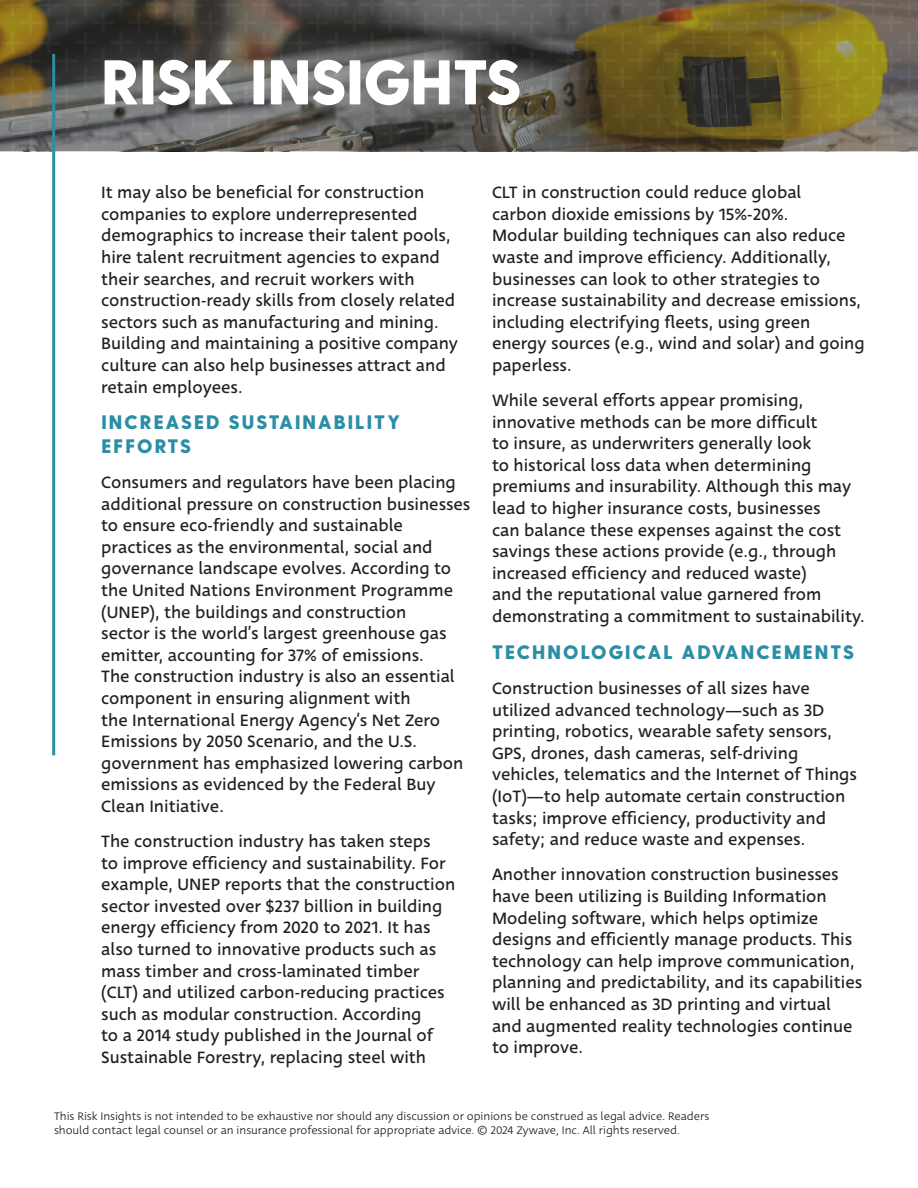
<style>
.page{position:relative;width:918px;height:1188px;background:#fff}
.page>*{position:absolute;margin:0;border:0;box-sizing:border-box;transform-origin:0 0}
.t1{font:800 63px "Greycliff CF";color:#fff}
.t2{font:800 19.5px/23.4px "Greycliff CF";letter-spacing:.11em;color:#2c8ea5}
.t3{font:18px/21.6px "Deva Ideal";color:#231f20}
.t4{font:12px/14.4px "Deva Ideal";color:#231f20}
</style>
<div class="page">
<svg style="left:2px;top:0;width:916px;height:151px"></svg>
<hr style="left:52px;top:54px;width:3px;height:701px;background:#2c8ea5">
<h1 class="t1" style="left:101px;top:44px;width:422px">RISK INSIGHTS</h1>
<p class="t3" style="left:101px;top:182px;width:358px">It may also be beneficial for construction companies to explore underrepresented demographics to increase their talent pools, hire talent recruitment agencies to expand their searches, and recruit workers with construction-ready skills from closely related sectors such as manufacturing and mining.<br>Building and maintaining a positive company culture can also help businesses attract and retain employees.</p>
<h2 class="t2" style="left:101px;top:411px;width:300px">INCREASED SUSTAINABILITY<br>EFFORTS</h2>
<p class="t3" style="left:101px;top:472px;width:371px">Consumers and regulators have been placing additional pressure on construction businesses to ensure eco-friendly and sustainable practices as the environmental, social and governance landscape evolves. According to the United Nations Environment Programme (UNEP), the buildings and construction<br>sector is the world’s largest greenhouse gas emitter, accounting for 37% of emissions.<br>The construction industry is also an essential component in ensuring alignment with<br>the International Energy Agency’s Net Zero Emissions by 2050 Scenario, and the U.S. government has emphasized lowering carbon emissions as evidenced by the Federal Buy Clean Initiative.</p>
<p class="t3" style="left:101px;top:831px;width:355px">The construction industry has taken steps<br>to improve efficiency and sustainability. For example, UNEP reports that the construction sector invested over $237 billion in building energy efficiency from 2020 to 2021. It has also turned to innovative products such as mass timber and cross-laminated timber (CLT) and utilized carbon-reducing practices such as modular construction. According<br>to a 2014 study published in the Journal of Sustainable Forestry, replacing steel with</p>
<p class="t3" style="left:492px;top:182px;width:374px">CLT in construction could reduce global<br>carbon dioxide emissions by 15%-20%.<br>Modular building techniques can also reduce waste and improve efficiency. Additionally, businesses can look to other strategies to increase sustainability and decrease emissions, including electrifying fleets, using green energy sources (e.g., wind and solar) and going paperless.</p>
<p class="t3" style="left:492px;top:390px;width:374px">While several efforts appear promising, innovative methods can be more difficult<br>to insure, as underwriters generally look<br>to historical loss data when determining premiums and insurability. Although this may lead to higher insurance costs, businesses<br>can balance these expenses against the cost savings these actions provide (e.g., through increased efficiency and reduced waste)<br>and the reputational value garnered from demonstrating a commitment to sustainability.</p>
<h2 class="t2" style="left:492px;top:641px;width:363px">TECHNOLOGICAL ADVANCEMENTS</h2>
<p class="t3" style="left:492px;top:678px;width:367px">Construction businesses of all sizes have utilized advanced technology—such as 3D printing, robotics, wearable safety sensors, GPS, drones, dash cameras, self-driving vehicles, telematics and the Internet of Things (IoT)—to help automate certain construction tasks; improve efficiency, productivity and safety; and reduce waste and expenses.</p>
<p class="t3" style="left:492px;top:864px;width:372px">Another innovation construction businesses have been utilizing is Building Information Modeling software, which helps optimize designs and efficiently manage products. This technology can help improve communication, planning and predictability, and its capabilities will be enhanced as 3D printing and virtual and augmented reality technologies continue to improve.</p>
<p class="t4" style="left:54px;top:1109px;width:657px">This Risk Insights is not intended to be exhaustive nor should any discussion or opinions be construed as legal advice. Readers should contact legal counsel or an insurance professional for appropriate advice. © 2024 Zywave, Inc. All rights reserved.</p>
</div>
